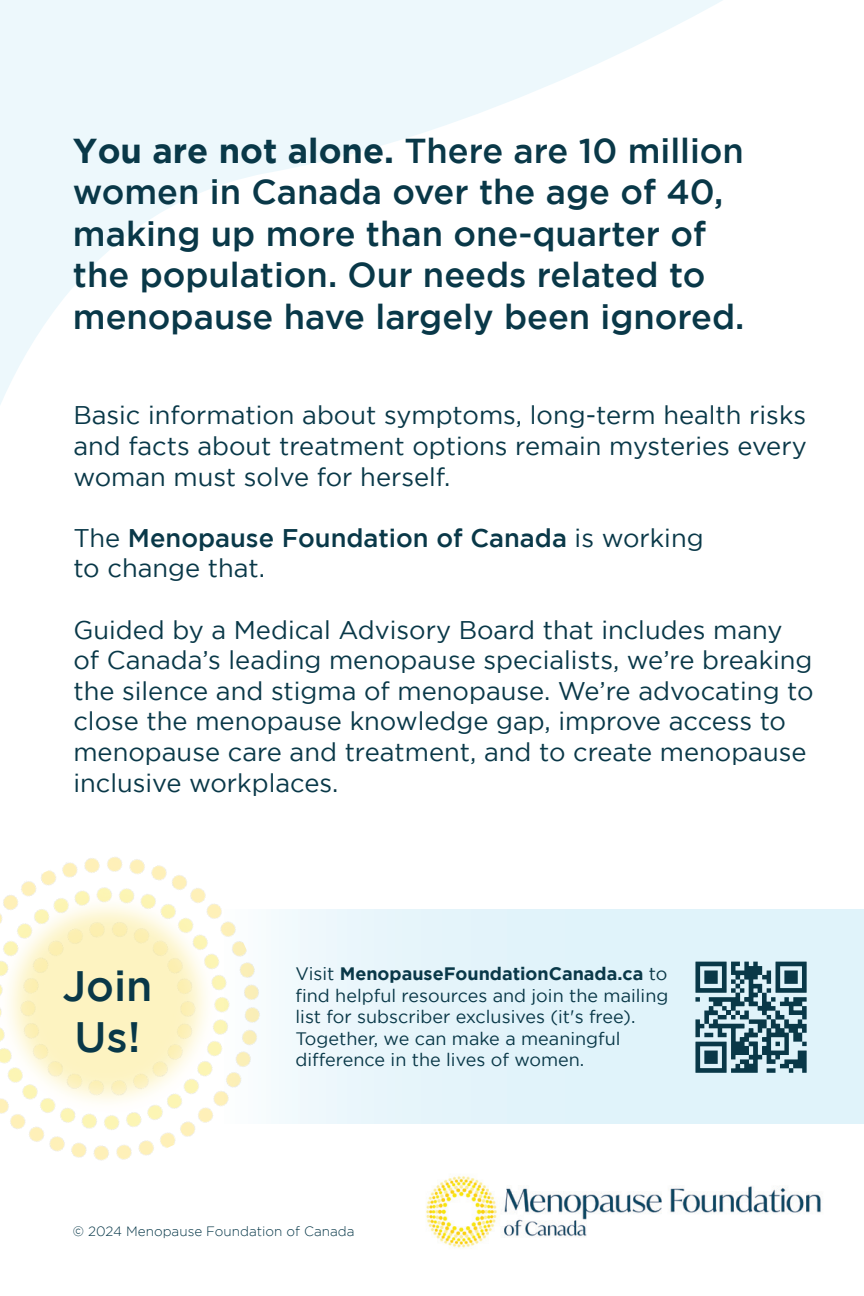
<style>
.page{position:relative;width:864px;height:1296px;background:#fff}
.page>*{position:absolute;margin:0;border:0;box-sizing:border-box;transform-origin:0 0}
.t1{font:500 42.3px/51px "Gotham";color:#093848}
.t2{font:500 34.5px/41.4px "Gotham";color:#093848}
.t3{font:25.5px/30.6px "Gotham";color:#093848;text-align:justify}
.t4{font:500 25.5px/30.6px "Gotham";color:#093848}
.t5{font:18px/21.6px "Gotham";color:#093848}
.t6{font:300 13.5px "Gotham";color:#083849}
.s1{font-weight:700}
.s2{font-weight:400}
</style>
<div class="page">
<div style="left:221px;top:909px;width:643px;height:215px;background:#e1f3fa"></div>
<svg style="left:0;top:0;width:723px;height:405px"></svg>
<img style="left:426px;top:1176px;width:395px;height:72px">
<img style="left:0;top:857px;width:306px;height:304px">
<svg style="left:695px;top:962px;width:112px;height:111px"></svg>
<h2 class="t2" style="left:73px;top:129px;width:673px"><span class="s1">You are not alone.</span> There are 10 million women in Canada over the age of 40, making up more than one-quarter of the population. Our needs related to menopause have largely been ignored.</h2>
<p class="t3" style="left:73px;top:400px;width:735px">Basic information about symptoms, long-term health risks and facts about treatment options remain mysteries every woman must solve for herself.</p>
<p class="t4" style="left:73px;top:522px;width:632px"><span class="s2">The</span> Menopause Foundation of Canada <span class="s2">is working to change that.</span></p>
<p class="t3" style="left:73px;top:614px;width:742px;text-align:left">Guided by a Medical Advisory Board that includes many of Canada’s leading menopause specialists, we’re breaking the silence and stigma of menopause. We’re advocating to close the menopause knowledge gap, improve access to menopause care and treatment, and to create menopause inclusive workplaces.</p>
<h1 class="t1" style="left:62px;top:960px;width:92px">Join<br>Us!</h1>
<p class="t5" style="left:296px;top:962px;width:374px">Visit <span class="s1">MenopauseFoundationCanada.ca</span> to find helpful resources and join the mailing list for subscriber exclusives (it's free).<br>Together, we can make a meaningful difference in the lives of women.</p>
<p class="t6" style="left:73px;top:1224px;width:283px">© 2024 Menopause Foundation of Canada</p>
</div>
